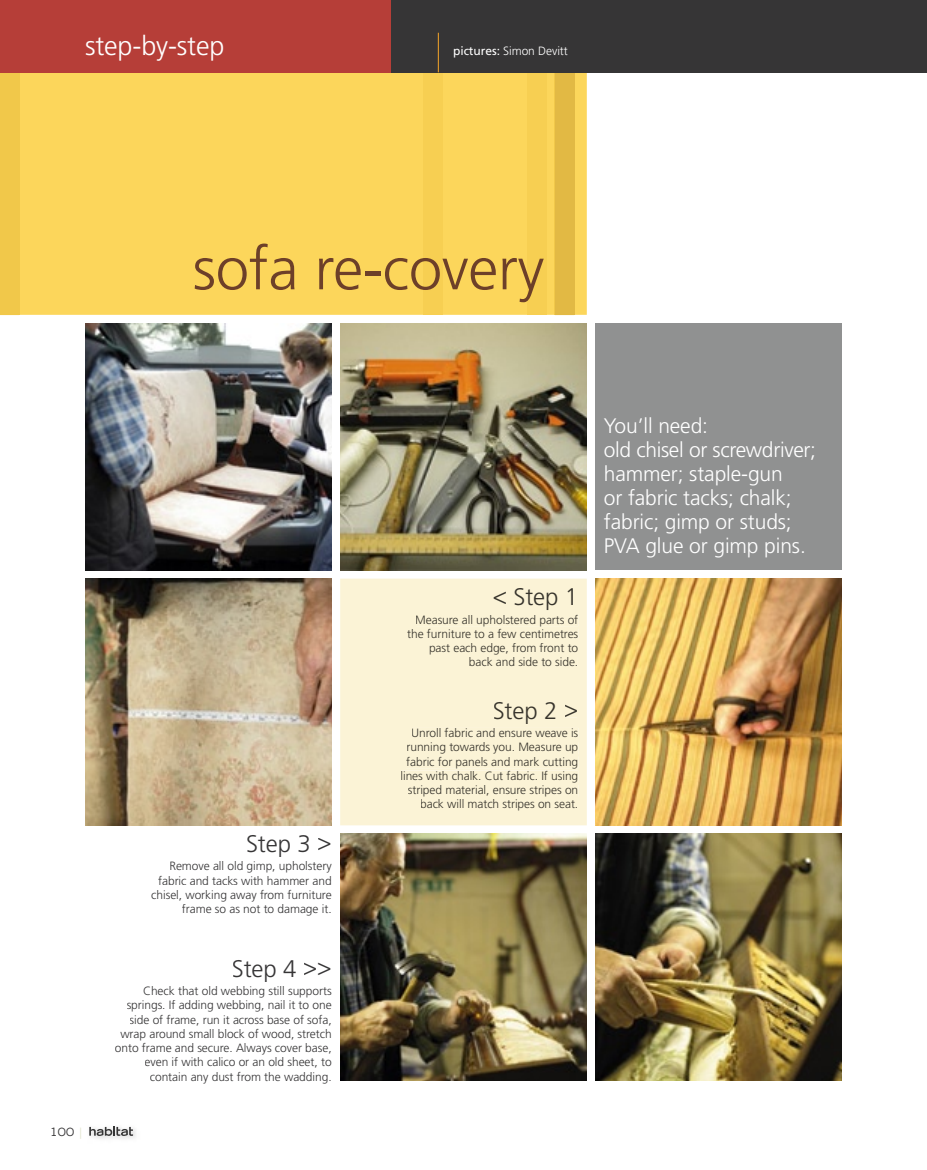
<style>
.page{position:relative;width:927px;height:1170px;background:#fff}
.page>*{position:absolute;margin:0;border:0;box-sizing:border-box;transform-origin:0 0}
.t1{font:300 60px "Frutiger";letter-spacing:-.005em;color:#6d4029}
.t2{font:300 27px "Frutiger";letter-spacing:-.005em;color:#fff}
.t3{font:300 24px "Frutiger";letter-spacing:-.005em;color:#363536}
.t4{font:300 24px "Frutiger";letter-spacing:-.005em;color:#37342c}
.t5{font:300 21px/24px "Frutiger";letter-spacing:-.005em;color:#fff}
.t6{font:300 12px/14.2px "Frutiger";letter-spacing:-.005em;color:#363536;text-align:right}
.t7{font:300 12px/14.2px "Frutiger";letter-spacing:-.005em;color:#37342c;text-align:right}
.t8{font:300 12px "Frutiger";letter-spacing:-.005em;color:#fff}
.t9{font:expanded 11.25px "Trade Gothic LH";color:#363536}
.s1{font-weight:400}
.s2{color:#dfe2ca}
</style>
<div class="page">
<div style="left:19px;top:72px;width:568px;height:243px;background:#fcd65b"></div>
<div style="left:0;top:72px;width:19px;height:243px;background:#f1c84a"></div>
<div style="left:423px;top:72px;width:20px;height:243px;background:#f7cf52"></div>
<div style="left:527px;top:72px;width:20px;height:243px;background:#f7cf52"></div>
<div style="left:555px;top:72px;width:19px;height:243px;background:#e2b944"></div>
<div style="left:0;top:0;width:927px;height:72px;background:#363536"></div>
<div style="left:0;top:0;width:391px;height:72px;background:#b63e38"></div>
<hr style="left:438px;top:33px;width:1px;height:39px;background:#ea9e29">
<img style="left:340px;top:323px;width:247px;height:247px">
<img style="left:85px;top:578px;width:247px;height:247px">
<img style="left:340px;top:833px;width:247px;height:247px">
<img style="left:595px;top:578px;width:247px;height:247px">
<img style="left:595px;top:833px;width:247px;height:247px">
<img style="left:85px;top:323px;width:247px;height:247px">
<div style="left:595px;top:323px;width:247px;height:247px;background:#909191"></div>
<div style="left:340px;top:578px;width:247px;height:247px;background:#fbf3d6"></div>
<div style="left:494px;top:591px;width:12px;height:12px;background:#fbf3d6"></div>
<div style="left:507px;top:588px;width:66px;height:22px;background:#fbf3d6"></div>
<div style="left:416px;top:614px;width:162px;height:12px;background:#fbf3d6"></div>
<div style="left:407px;top:628px;width:171px;height:10px;background:#fbf3d6"></div>
<div style="left:430px;top:643px;width:148px;height:11px;background:#fbf3d6"></div>
<div style="left:470px;top:657px;width:107px;height:9px;background:#fbf3d6"></div>
<div style="left:494px;top:701px;width:63px;height:22px;background:#fbf3d6"></div>
<div style="left:565px;top:704px;width:12px;height:13px;background:#fbf3d6"></div>
<div style="left:412px;top:727px;width:166px;height:10px;background:#fbf3d6"></div>
<div style="left:407px;top:742px;width:171px;height:11px;background:#fbf3d6"></div>
<div style="left:406px;top:756px;width:172px;height:12px;background:#fbf3d6"></div>
<div style="left:401px;top:770px;width:177px;height:12px;background:#fbf3d6"></div>
<div style="left:408px;top:785px;width:170px;height:11px;background:#fbf3d6"></div>
<div style="left:421px;top:799px;width:156px;height:11px;background:#fbf3d6"></div>
<img style="left:89px;top:1129px;width:47px;height:10px">
<svg style="left:89px;top:1126px;width:44px;height:9px"></svg>
<h2 class="t2" style="left:85px;top:31px;width:141px">step-by-step</h2>
<p class="t8" style="left:453px;top:44px;width:116px"><span class="s1">pictures:</span> Simon Devitt</p>
<h1 class="t1" style="left:193px;top:234px;width:353px">sofa re-covery</h1>
<p class="t9" style="left:50px;top:1124px;width:34px">100 <span class="s2">|</span></p>
<h3 class="t3" style="left:246px;top:830px;width:87px">Step 3 &gt;</h3>
<p class="t6" style="left:151px;top:859px;width:182px">Remove all old gimp, upholstery fabric and tacks with hammer and chisel, working away from furniture frame so as not to damage it.</p>
<h3 class="t3" style="left:232px;top:954px;width:101px">Step 4 &gt;&gt;</h3>
<p class="t6" style="left:115px;top:983px;width:218px">Check that old webbing still supports springs. If adding webbing, nail it to one side of frame, run it across base of sofa, wrap around small block of wood, stretch onto frame and secure. Always cover base, even if with calico or an old sheet, to contain any dust from the wadding.</p>
<h3 class="t4" style="left:493px;top:583px;width:87px">&lt; Step 1</h3>
<p class="t7" style="left:407px;top:612px;width:173px">Measure all upholstered parts of the furniture to a few centimetres past each edge, from front to back and side to side.</p>
<h3 class="t4" style="left:493px;top:696px;width:87px">Step 2 &gt;</h3>
<p class="t7" style="left:400px;top:726px;width:179px">Unroll fabric and ensure weave is running towards you. Measure up fabric for panels and mark cutting lines with chalk. Cut fabric. If using striped material, ensure stripes on back will match stripes on seat.</p>
<h3 class="t5" style="left:604px;top:414px;width:214px">You’ll need:<br>old chisel or screwdriver; hammer; staple-gun<br>or fabric tacks; chalk; fabric; gimp or studs;<br>PVA glue or gimp pins.</h3>
</div>
